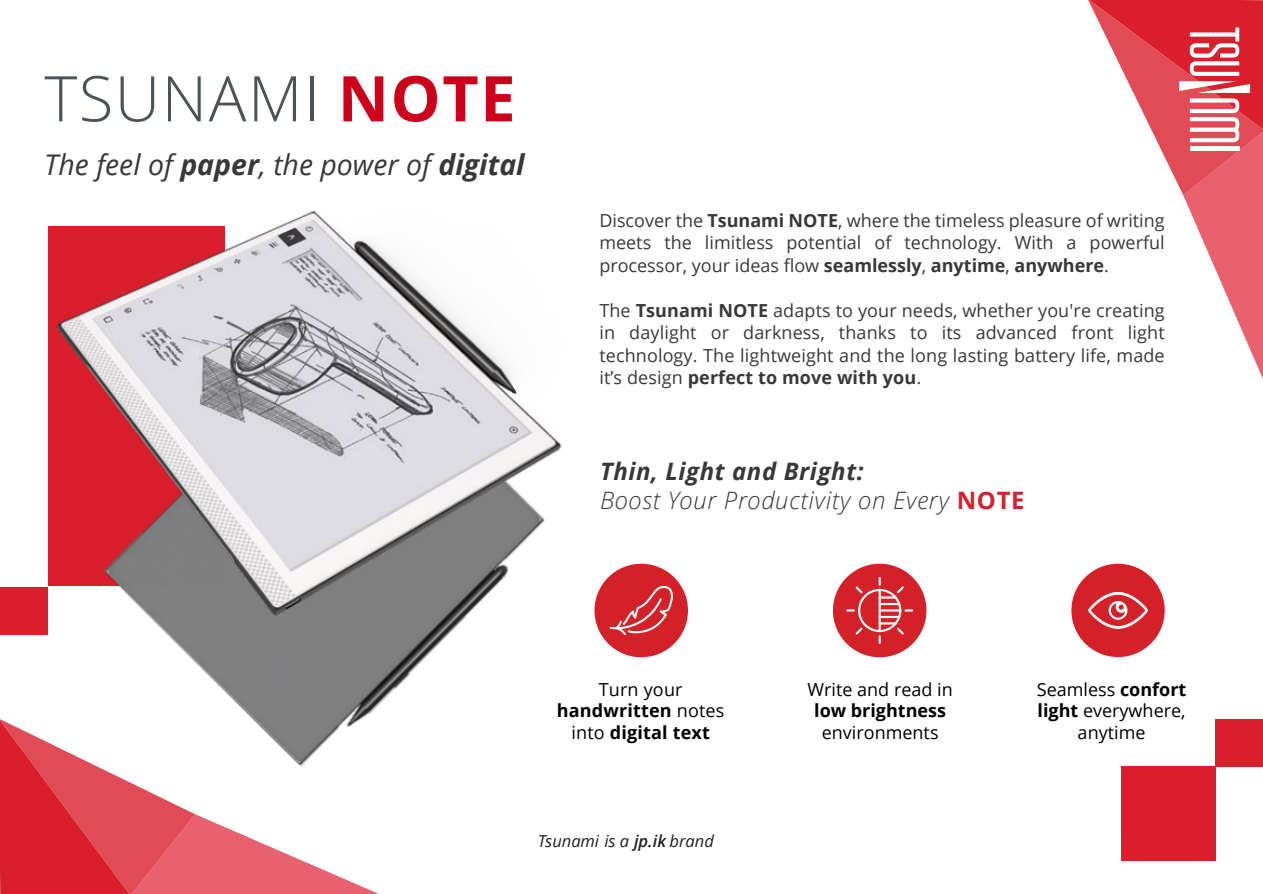
<style>
.page{position:relative;width:1263px;height:894px;background:#fff}
.page>*{position:absolute;margin:0;border:0;box-sizing:border-box;transform-origin:0 0}
.t1{font:300 63px "Open Sans";letter-spacing:.025em;color:#4c5256}
.t2{font:italic 28.5px "Open Sans";color:#383838}
.t3{font:italic 300 24px/28.8px "Open Sans";letter-spacing:.03em;color:#383838}
.t4{font:18px/22.5px "Open Sans";letter-spacing:.005em;color:#383838;text-align:justify}
.t5{font:18px/21.6px "Open Sans";color:#000;text-align:center}
.t6{font:700 18px/21.6px "Open Sans";letter-spacing:.01em;color:#000;text-align:center}
.t7{font:italic 16.5px "Open Sans";color:#231f20}
.s1{font-weight:700;color:#cd001c}
.s2{font-weight:700}
.s3{font-weight:700;font-style:normal;color:#d91f2c}
.s4{font-weight:400}
.s5{font-weight:600}
</style>
<div class="page">
<img style="left:179px;top:597px;width:509px;height:121px">
<div style="left:1215px;top:719px;width:48px;height:48px;background:#d91f2c"></div>
<div style="left:1168px;top:766px;width:48px;height:48px;background:#d91f2c"></div>
<div style="left:1168px;top:813px;width:48px;height:48px;background:#d91f2c"></div>
<div style="left:1121px;top:766px;width:48px;height:48px;background:#d91f2c"></div>
<div style="left:1121px;top:813px;width:48px;height:48px;background:#d91f2c"></div>
<svg style="left:1088px;top:0;width:175px;height:379px"></svg>
<hr style="left:1190px;top:146px;width:49px;height:4px;background:#fff">
<svg style="left:0;top:718px;width:379px;height:176px"></svg>
<img style="left:0;top:210px;width:686px;height:436px">
<div style="left:594px;top:564px;width:94px;height:93px;background:#d42027;border-radius:50%"></div>
<svg style="left:609px;top:586px;width:64px;height:49px"></svg>
<div style="left:833px;top:564px;width:93px;height:93px;background:#d42027;border-radius:50%"></div>
<svg style="left:846px;top:577px;width:67px;height:67px"></svg>
<hr style="left:879px;top:609px;width:22px;height:3px;background:#fff">
<hr style="left:879px;top:603px;width:21px;height:2px;background:#fff">
<hr style="left:879px;top:616px;width:21px;height:2px;background:#fff">
<hr style="left:879px;top:596px;width:18px;height:3px;background:#fff">
<hr style="left:879px;top:622px;width:18px;height:3px;background:#fff">
<div style="left:1071px;top:564px;width:94px;height:93px;background:#d42027;border-radius:50%"></div>
<svg style="left:1088px;top:592px;width:60px;height:37px"></svg>
<h1 class="t1" style="left:44px;top:55px;width:473px">TSUNAMI <span class="s1">NOTE</span></h1>
<h2 class="t2" style="left:44px;top:145px;width:482px">The feel of <span class="s2">paper</span>, the power of <span class="s2">digital</span></h2>
<p class="t4" style="left:599px;top:209px;width:567px">Discover the <span class="s2">Tsunami NOTE</span>, where the timeless pleasure of writing meets the limitless potential of technology. With a powerful processor, your ideas flow <span class="s2">seamlessly</span>, <span class="s2">anytime</span>, <span class="s2">anywhere</span>.</p>
<p class="t4" style="left:599px;top:299px;width:567px">The <span class="s2">Tsunami NOTE</span> adapts to your needs, whether you're creating in daylight or darkness, thanks to its advanced front light technology. The lightweight and the long lasting battery life, made it’s design <span class="s2">perfect to move with you</span>.</p>
<h3 class="t3" style="left:600px;top:456px;width:426px"><span class="s2">Thin, Light and Bright:<br></span>Boost Your Productivity on Every <span class="s3">NOTE</span></h3>
<p class="t6" style="left:557px;top:678px;width:169px"><span class="s4">Turn your </span>handwritten <span class="s4">notes into</span> digital text</p>
<p class="t5" style="left:1037px;top:678px;width:151px">Seamless <span class="s2">confort light</span> everywhere, anytime</p>
<p class="t5" style="left:808px;top:678px;width:147px">Write and read in</p>
<p class="t6" style="left:814px;top:700px;width:133px">low brightness</p>
<p class="t5" style="left:822px;top:721px;width:118px">environments</p>
<p class="t7" style="left:538px;top:830px;width:177px">Tsunami is a <span class="s5">jp.ik</span> brand</p>
</div>
